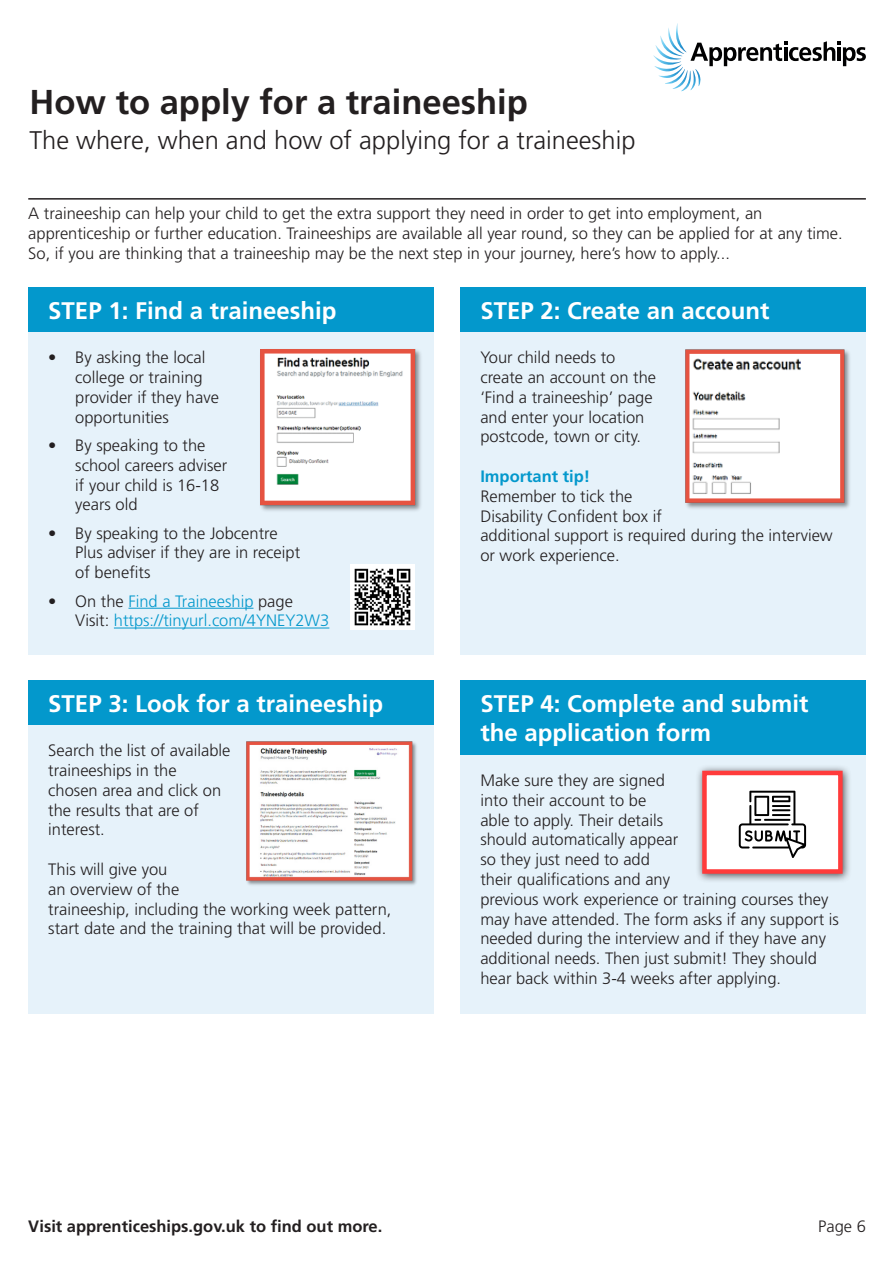
<style>
.page{position:relative;width:893px;height:1263px;background:#fff}
.page>*{position:absolute;margin:0;border:0;box-sizing:border-box;transform-origin:0 0}
.t1{font:700 34.5px "Frutiger";color:#231f20}
.t2{font:300 25.5px "Frutiger";color:#231f20}
.t3{font:700 24px/28.8px "Frutiger";color:#fff}
.t4{font:300 16.5px/19.8px "Frutiger";color:#231f20}
.t5{font:300 16.5px "Frutiger";color:#0398cc}
.t6{font:700 16.5px "Frutiger";color:#231f20}
.t7{font:700 16.5px "Frutiger";color:#0398cc}
.s1{color:#231f20}
</style>
<div class="page">
<div style="left:28px;top:287px;width:406px;height:368px;background:#e6f2fa"></div>
<div style="left:28px;top:680px;width:406px;height:334px;background:#e6f2fa"></div>
<div style="left:460px;top:287px;width:406px;height:368px;background:#e6f2fa"></div>
<div style="left:460px;top:680px;width:406px;height:334px;background:#e6f2fa"></div>
<hr style="left:28px;top:198px;width:838px;height:2px;background:#231f20">
<img style="left:260px;top:349px;width:161px;height:162px">
<img style="left:246px;top:741px;width:171px;height:144px">
<img style="left:685px;top:349px;width:165px;height:160px">
<div style="left:28px;top:287px;width:406px;height:45px;background:#0398cc"></div>
<div style="left:28px;top:680px;width:406px;height:45px;background:#0398cc"></div>
<div style="left:460px;top:287px;width:406px;height:45px;background:#0398cc"></div>
<div style="left:460px;top:680px;width:406px;height:75px;background:#0398cc"></div>
<hr style="left:128px;top:608px;width:125px;height:1px;background:#0398cc">
<hr style="left:114px;top:628px;width:215px;height:1px;background:#0398cc">
<div style="left:695px;top:764px;width:157px;height:119px;background:#231f20;opacity:.76"></div>
<div style="left:702px;top:771px;width:141px;height:103px;background:#fff;border:4px solid #ff3b3b"></div>
<svg style="left:739px;top:791px;width:67px;height:67px"></svg>
<img style="left:350px;top:564px;width:65px;height:65px">
<svg style="left:653px;top:23px;width:213px;height:68px"></svg>
<hr style="left:837px;top:47px;width:4px;height:14px;background:#000001">
<p class="t1" style="left:29px;top:82px;width:500px">How to apply for a traineeship</p>
<p class="t2" style="left:29px;top:126px;width:608px">The where, when and how of applying for a traineeship</p>
<p class="t4" style="left:28px;top:204px;width:816px">A traineeship can help your child to get the extra support they need in order to get into employment, an apprenticeship or further education. Traineeships are available all year round, so they can be applied for at any time.<br>So, if you are thinking that a traineeship may be the next step in your journey, here’s how to apply...</p>
<p class="t3" style="left:48px;top:296px;width:290px">STEP 1: Find a traineeship</p>
<p class="t4" style="left:75px;top:348px;width:145px;text-indent:-27px">• By asking the local college or training provider if they have opportunities</p>
<p class="t4" style="left:75px;top:435px;width:153px;text-indent:-27px">• By speaking to the school careers adviser if your child is 16-18 years old</p>
<p class="t4" style="left:75px;top:523px;width:226px;text-indent:-27px">• By speaking to the Jobcentre<br>Plus adviser if they are in receipt of benefits</p>
<p class="t5" style="left:48px;top:591px;width:246px"><span class="s1">• On the</span> Find a Traineeship <span class="s1">page</span></p>
<p class="t5" style="left:75px;top:611px;width:256px"><span class="s1">Visit:</span> https://tinyurl.com/4YNEY2W3</p>
<p class="t3" style="left:48px;top:689px;width:336px">STEP 3: Look for a traineeship</p>
<p class="t4" style="left:48px;top:740px;width:184px">Search the list of available traineeships in the<br>chosen area and click on the results that are of interest.</p>
<p class="t4" style="left:48px;top:859px;width:345px">This will give you<br>an overview of the<br>traineeship, including the working week pattern, start date and the training that will be provided.</p>
<p class="t3" style="left:480px;top:296px;width:291px">STEP 2: Create an account</p>
<p class="t4" style="left:480px;top:348px;width:177px">Your child needs to create an account on the ‘Find a traineeship’ page and enter your location postcode, town or city.</p>
<p class="t7" style="left:480px;top:467px;width:112px">Important tip!</p>
<p class="t4" style="left:480px;top:486px;width:354px">Remember to tick the<br>Disability Confident box if<br>additional support is required during the interview or work experience.</p>
<p class="t3" style="left:480px;top:689px;width:330px">STEP 4: Complete and submit the application form</p>
<p class="t4" style="left:480px;top:770px;width:360px">Make sure they are signed<br>into their account to be<br>able to apply. Their details<br>should automatically appear<br>so they just need to add<br>their qualifications and any<br>previous work experience or training courses they may have attended. The form asks if any support is needed during the interview and if they have any additional needs. Then just submit! They should hear back within 3-4 weeks after applying.</p>
<p class="t6" style="left:28px;top:1217px;width:356px">Visit apprenticeships.gov.uk to find out more.</p>
<p class="t4" style="left:818px;top:1217px;width:49px">Page 6</p>
</div>
